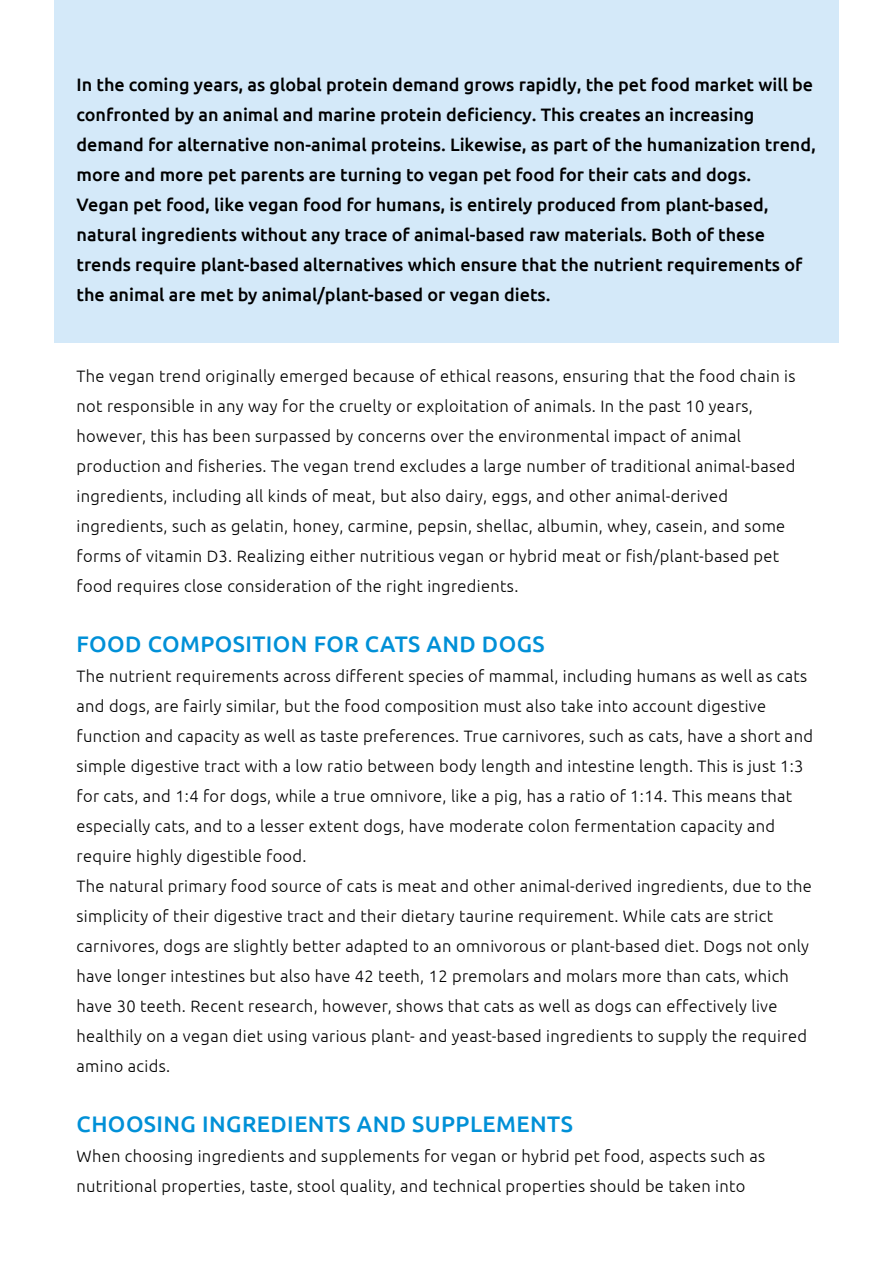
<style>
.page{position:relative;width:893px;height:1263px;background:#fff}
.page>*{position:absolute;margin:0;border:0;box-sizing:border-box;transform-origin:0 0}
.t1{font:500 22.5px "Ubuntu";letter-spacing:.02em;color:#0090d7}
.t2{font:500 18px/30px "Ubuntu";color:#000}
.t3{font:300 16.5px/30px "Ubuntu";letter-spacing:.02em;color:#000}
</style>
<div class="page">
<div style="left:54px;top:0;width:785px;height:342px;background:#d4e9f9"></div>
<p class="t2" style="left:77px;top:68px;width:741px">In the coming years, as global protein demand grows rapidly, the pet food market will be confronted by an animal and marine protein deficiency. This creates an increasing demand for alternative non-animal proteins. Likewise, as part of the humanization trend, more and more pet parents are turning to vegan pet food for their cats and dogs.<br>Vegan pet food, like vegan food for humans, is entirely produced from plant-based, natural ingredients without any trace of animal-based raw materials. Both of these trends require plant-based alternatives which ensure that the nutrient requirements of the animal are met by animal/plant-based or vegan diets.</p>
<p class="t3" style="left:77px;top:360px;width:720px">The vegan trend originally emerged because of ethical reasons, ensuring that the food chain is not responsible in any way for the cruelty or exploitation of animals. In the past 10 years, however, this has been surpassed by concerns over the environmental impact of animal production and fisheries. The vegan trend excludes a large number of traditional animal-based ingredients, including all kinds of meat, but also dairy, eggs, and other animal-derived ingredients, such as gelatin, honey, carmine, pepsin, shellac, albumin, whey, casein, and some forms of vitamin D3. Realizing either nutritious vegan or hybrid meat or fish/plant-based pet food requires close consideration of the right ingredients.</p>
<h1 class="t1" style="left:77px;top:629px;width:470px">FOOD COMPOSITION FOR CATS AND DOGS</h1>
<p class="t3" style="left:77px;top:660px;width:738px">The nutrient requirements across different species of mammal, including humans as well as cats and dogs, are fairly similar, but the food composition must also take into account digestive function and capacity as well as taste preferences. True carnivores, such as cats, have a short and simple digestive tract with a low ratio between body length and intestine length. This is just 1:3 for cats, and 1:4 for dogs, while a true omnivore, like a pig, has a ratio of 1:14. This means that especially cats, and to a lesser extent dogs, have moderate colon fermentation capacity and require highly digestible food.<br>The natural primary food source of cats is meat and other animal-derived ingredients, due to the simplicity of their digestive tract and their dietary taurine requirement. While cats are strict carnivores, dogs are slightly better adapted to an omnivorous or plant-based diet. Dogs not only have longer intestines but also have 42 teeth, 12 premolars and molars more than cats, which have 30 teeth. Recent research, however, shows that cats as well as dogs can effectively live healthily on a vegan diet using various plant- and yeast-based ingredients to supply the required amino acids.</p>
<h1 class="t1" style="left:77px;top:1109px;width:498px">CHOOSING INGREDIENTS AND SUPPLEMENTS</h1>
<p class="t3" style="left:77px;top:1140px;width:690px">When choosing ingredients and supplements for vegan or hybrid pet food, aspects such as nutritional properties, taste, stool quality, and technical properties should be taken into</p>
</div>
